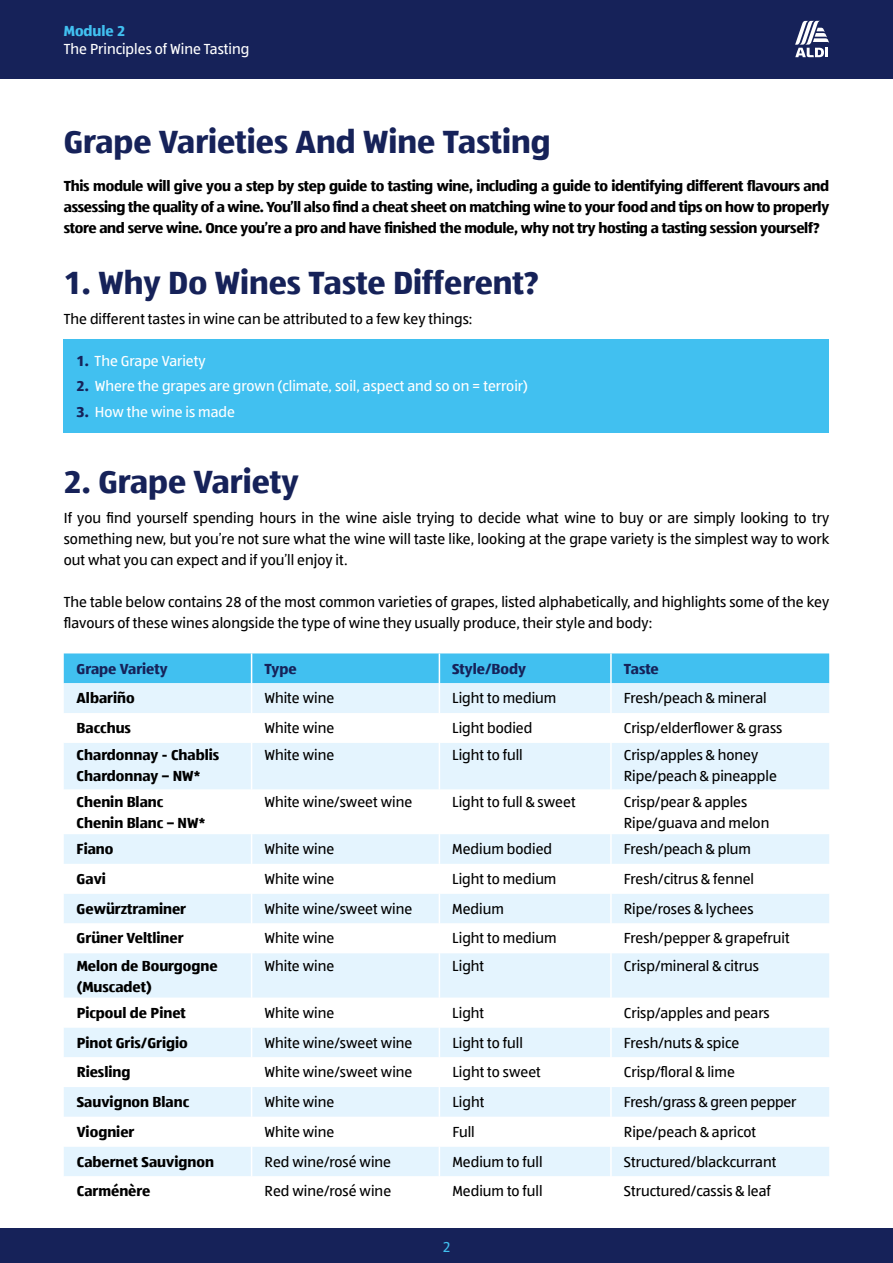
<style>
.page{position:relative;width:893px;height:1263px;background:#fff}
.page>*{position:absolute;margin:0;border:0;box-sizing:border-box;transform-origin:0 0}
.t1{font:700 33px "ALDISUED Office";color:#162259}
.t2{font:15px/21px "ALDISUED Office";color:#000}
.t3{font:700 15px/21px "ALDISUED Office";color:#000}
.t4{font:15px "ALDISUED Office";color:#fff}
.t5{font:700 15px "ALDISUED Office";color:#162259}
.t6{font:700 15px "ALDISUED Office";color:#41c0f0}
.t7{font:15px "ALDISUED Office";color:#41c0f0}
.s1{font-weight:700;color:#162259}
</style>
<div class="page">
<div style="left:0;top:0;width:893px;height:79px;background:#162259"></div>
<div style="left:0;top:1229px;width:893px;height:34px;background:#162259"></div>
<svg style="left:795px;top:21px;width:34px;height:36px"></svg>
<div style="left:64px;top:339px;width:765px;height:94px;background:#41c0f0"></div>
<div style="left:64px;top:653px;width:765px;height:30px;background:#41c0f0"></div>
<div style="left:64px;top:683px;width:765px;height:30px;background:#e4f4fe"></div>
<svg style="left:64px;top:743px;width:765px;height:433px;fill:#e4f4fe"></svg>
<hr style="left:251px;top:653px;width:1px;height:30px;background:#fff">
<hr style="left:439px;top:653px;width:1px;height:30px;background:#fff">
<hr style="left:610px;top:653px;width:2px;height:30px;background:#fff">
<hr style="left:251px;top:683px;width:1px;height:30px;background:#fff">
<hr style="left:439px;top:683px;width:1px;height:30px;background:#fff">
<hr style="left:610px;top:683px;width:2px;height:30px;background:#fff">
<hr style="left:251px;top:743px;width:1px;height:46px;background:#fff">
<hr style="left:439px;top:743px;width:1px;height:46px;background:#fff">
<hr style="left:610px;top:743px;width:2px;height:46px;background:#fff">
<hr style="left:251px;top:789px;width:1px;height:45px;background:#fff">
<hr style="left:439px;top:789px;width:1px;height:45px;background:#fff">
<hr style="left:610px;top:789px;width:2px;height:45px;background:#fff">
<hr style="left:251px;top:834px;width:1px;height:30px;background:#fff">
<hr style="left:439px;top:834px;width:1px;height:30px;background:#fff">
<hr style="left:610px;top:834px;width:2px;height:30px;background:#fff">
<hr style="left:251px;top:864px;width:1px;height:30px;background:#fff">
<hr style="left:439px;top:864px;width:1px;height:30px;background:#fff">
<hr style="left:610px;top:864px;width:2px;height:30px;background:#fff">
<svg style="left:251px;top:894px;width:1px;height:29px"></svg>
<svg style="left:439px;top:894px;width:1px;height:29px"></svg>
<hr style="left:610px;top:894px;width:2px;height:29px;background:#fff">
<hr style="left:251px;top:923px;width:1px;height:30px;background:#fff">
<hr style="left:439px;top:923px;width:1px;height:30px;background:#fff">
<hr style="left:610px;top:923px;width:2px;height:30px;background:#fff">
<hr style="left:251px;top:953px;width:1px;height:45px;background:#fff">
<hr style="left:439px;top:953px;width:1px;height:45px;background:#fff">
<hr style="left:610px;top:953px;width:2px;height:45px;background:#fff">
<svg style="left:251px;top:998px;width:1px;height:29px"></svg>
<svg style="left:439px;top:998px;width:1px;height:29px"></svg>
<hr style="left:610px;top:998px;width:2px;height:29px;background:#fff">
<hr style="left:251px;top:1027px;width:1px;height:30px;background:#fff">
<hr style="left:439px;top:1027px;width:1px;height:30px;background:#fff">
<hr style="left:610px;top:1027px;width:2px;height:30px;background:#fff">
<hr style="left:251px;top:1057px;width:1px;height:30px;background:#fff">
<hr style="left:439px;top:1057px;width:1px;height:30px;background:#fff">
<hr style="left:610px;top:1057px;width:2px;height:30px;background:#fff">
<hr style="left:251px;top:1087px;width:1px;height:30px;background:#fff">
<hr style="left:439px;top:1087px;width:1px;height:30px;background:#fff">
<hr style="left:610px;top:1087px;width:2px;height:30px;background:#fff">
<svg style="left:251px;top:1117px;width:1px;height:29px"></svg>
<svg style="left:439px;top:1117px;width:1px;height:29px"></svg>
<hr style="left:610px;top:1117px;width:2px;height:29px;background:#fff">
<hr style="left:251px;top:1146px;width:1px;height:30px;background:#fff">
<hr style="left:439px;top:1146px;width:1px;height:30px;background:#fff">
<hr style="left:610px;top:1146px;width:2px;height:30px;background:#fff">
<p class="t6" style="left:64px;top:21px;width:63px">Module 2</p>
<p class="t4" style="left:64px;top:39px;width:187px">The Principles of Wine Tasting</p>
<h1 class="t1" style="left:64px;top:119px;width:488px">Grape Varieties And Wine Tasting</h1>
<p class="t3" style="left:64px;top:175px;width:767px;text-align:justify">This module will give you a step by step guide to tasting wine, including a guide to identifying different flavours and assessing the quality of a wine. You’ll also find a cheat sheet on matching wine to your food and tips on how to properly store and serve wine. Once you’re a pro and have finished the module, why not try hosting a tasting session yourself?</p>
<h1 class="t1" style="left:64px;top:261px;width:476px">1. Why Do Wines Taste Different?</h1>
<p class="t2" style="left:64px;top:308px;width:410px">The different tastes in wine can be attributed to a few key things:</p>
<p class="t4" style="left:77px;top:351px;width:131px"><span class="s1">1.</span> The Grape Variety</p>
<p class="t4" style="left:77px;top:377px;width:453px"><span class="s1">2.</span> Where the grapes are grown (climate, soil, aspect and so on = terroir)</p>
<p class="t4" style="left:77px;top:402px;width:160px"><span class="s1">3.</span> How the wine is made</p>
<h1 class="t1" style="left:64px;top:460px;width:237px">2. Grape Variety</h1>
<p class="t2" style="left:64px;top:507px;width:767px;text-align:justify">If you find yourself spending hours in the wine aisle trying to decide what wine to buy or are simply looking to try something new, but you’re not sure what the wine will taste like, looking at the grape variety is the simplest way to work out what you can expect and if you’ll enjoy it.</p>
<p class="t2" style="left:64px;top:591px;width:767px">The table below contains 28 of the most common varieties of grapes, listed alphabetically, and highlights some of the key flavours of these wines alongside the type of wine they usually produce, their style and body:</p>
<p class="t5" style="left:77px;top:658px;width:93px">Grape Variety</p>
<p class="t5" style="left:264px;top:658px;width:34px">Type</p>
<p class="t5" style="left:452px;top:658px;width:75px">Style/Body</p>
<p class="t5" style="left:624px;top:658px;width:37px">Taste</p>
<p class="t3" style="left:77px;top:687px;width:60px">Albariño</p>
<p class="t2" style="left:264px;top:687px;width:71px">White wine</p>
<p class="t2" style="left:452px;top:687px;width:106px">Light to medium</p>
<p class="t2" style="left:624px;top:687px;width:145px">Fresh/peach &amp; mineral</p>
<p class="t3" style="left:77px;top:717px;width:56px">Bacchus</p>
<p class="t2" style="left:264px;top:717px;width:71px">White wine</p>
<p class="t2" style="left:452px;top:717px;width:82px">Light bodied</p>
<p class="t2" style="left:624px;top:717px;width:160px">Crisp/elderflower &amp; grass</p>
<p class="t3" style="left:77px;top:744px;width:144px">Chardonnay - Chablis<br>Chardonnay – NW*</p>
<p class="t2" style="left:264px;top:744px;width:71px">White wine</p>
<p class="t2" style="left:452px;top:744px;width:72px">Light to full</p>
<p class="t2" style="left:624px;top:744px;width:155px">Crisp/apples &amp; honey<br>Ripe/peach &amp; pineapple</p>
<p class="t3" style="left:77px;top:791px;width:130px">Chenin Blanc<br>Chenin Blanc – NW*</p>
<p class="t2" style="left:264px;top:791px;width:149px">White wine/sweet wine</p>
<p class="t2" style="left:452px;top:791px;width:125px">Light to full &amp; sweet</p>
<p class="t2" style="left:624px;top:791px;width:147px">Crisp/pear &amp; apples<br>Ripe/guava and melon</p>
<p class="t3" style="left:77px;top:838px;width:38px">Fiano</p>
<p class="t2" style="left:264px;top:838px;width:71px">White wine</p>
<p class="t2" style="left:452px;top:838px;width:101px">Medium bodied</p>
<p class="t2" style="left:624px;top:838px;width:129px">Fresh/peach &amp; plum</p>
<p class="t3" style="left:77px;top:868px;width:31px">Gavi</p>
<p class="t2" style="left:264px;top:868px;width:71px">White wine</p>
<p class="t2" style="left:452px;top:868px;width:106px">Light to medium</p>
<p class="t2" style="left:624px;top:868px;width:132px">Fresh/citrus &amp; fennel</p>
<p class="t3" style="left:77px;top:898px;width:111px">Gewürztraminer</p>
<p class="t2" style="left:264px;top:898px;width:149px">White wine/sweet wine</p>
<p class="t2" style="left:452px;top:898px;width:53px">Medium</p>
<p class="t2" style="left:624px;top:898px;width:131px">Ripe/roses &amp; lychees</p>
<p class="t3" style="left:77px;top:927px;width:108px">Grüner Veltliner</p>
<p class="t2" style="left:264px;top:927px;width:71px">White wine</p>
<p class="t2" style="left:452px;top:927px;width:106px">Light to medium</p>
<p class="t2" style="left:624px;top:927px;width:167px">Fresh/pepper &amp; grapefruit</p>
<p class="t3" style="left:77px;top:955px;width:142px">Melon de Bourgogne (Muscadet)</p>
<p class="t2" style="left:264px;top:955px;width:71px">White wine</p>
<p class="t2" style="left:452px;top:955px;width:34px">Light</p>
<p class="t2" style="left:624px;top:955px;width:137px">Crisp/mineral &amp; citrus</p>
<p class="t3" style="left:77px;top:1002px;width:111px">Picpoul de Pinet</p>
<p class="t2" style="left:264px;top:1002px;width:71px">White wine</p>
<p class="t2" style="left:452px;top:1002px;width:34px">Light</p>
<p class="t2" style="left:624px;top:1002px;width:147px">Crisp/apples and pears</p>
<p class="t3" style="left:77px;top:1031px;width:113px">Pinot Gris/Grigio</p>
<p class="t2" style="left:265px;top:1031px;width:149px">White wine/sweet wine</p>
<p class="t2" style="left:452px;top:1031px;width:72px">Light to full</p>
<p class="t2" style="left:624px;top:1031px;width:117px">Fresh/nuts &amp; spice</p>
<p class="t3" style="left:77px;top:1061px;width:55px">Riesling</p>
<p class="t2" style="left:265px;top:1061px;width:149px">White wine/sweet wine</p>
<p class="t2" style="left:452px;top:1061px;width:90px">Light to sweet</p>
<p class="t2" style="left:624px;top:1061px;width:112px">Crisp/floral &amp; lime</p>
<p class="t3" style="left:77px;top:1091px;width:114px">Sauvignon Blanc</p>
<p class="t2" style="left:265px;top:1091px;width:71px">White wine</p>
<p class="t2" style="left:452px;top:1091px;width:34px">Light</p>
<p class="t2" style="left:624px;top:1091px;width:174px">Fresh/grass &amp; green pepper</p>
<p class="t3" style="left:77px;top:1121px;width:59px">Viognier</p>
<p class="t2" style="left:265px;top:1121px;width:71px">White wine</p>
<p class="t2" style="left:452px;top:1121px;width:24px">Full</p>
<p class="t2" style="left:624px;top:1121px;width:134px">Ripe/peach &amp; apricot</p>
<p class="t3" style="left:77px;top:1150px;width:139px">Cabernet Sauvignon</p>
<p class="t2" style="left:265px;top:1150px;width:128px">Red wine/rosé wine</p>
<p class="t2" style="left:452px;top:1150px;width:92px">Medium to full</p>
<p class="t2" style="left:624px;top:1150px;width:154px">Structured/blackcurrant</p>
<p class="t3" style="left:77px;top:1180px;width:75px">Carménère</p>
<p class="t2" style="left:265px;top:1180px;width:128px">Red wine/rosé wine</p>
<p class="t2" style="left:452px;top:1180px;width:92px">Medium to full</p>
<p class="t2" style="left:624px;top:1180px;width:148px">Structured/cassis &amp; leaf</p>
<p class="t7" style="left:442px;top:1237px;width:10px">2</p>
</div>
